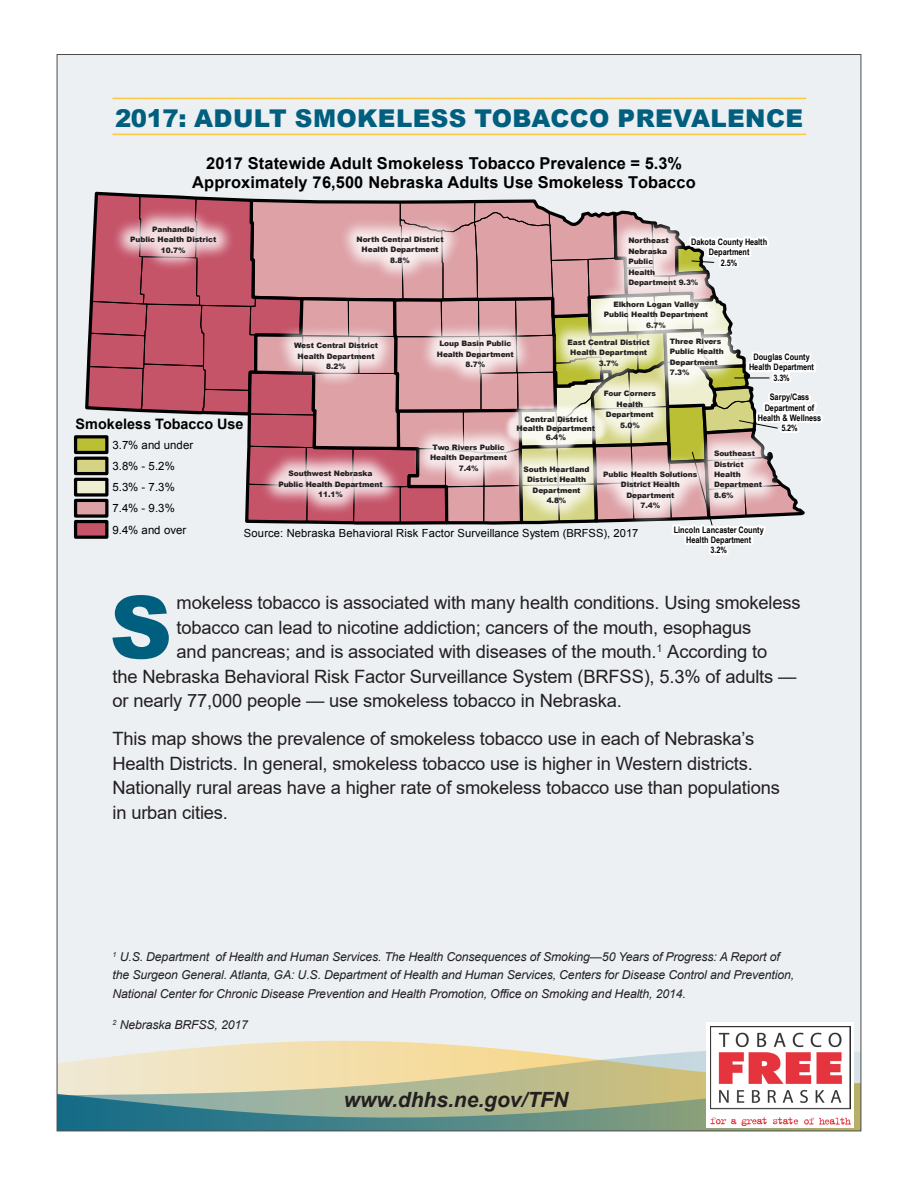
<style>
.page{position:relative;width:918px;height:1188px;background:#fff}
.page>*{position:absolute;margin:0;border:0;box-sizing:border-box;transform-origin:0 0}
.t1{font:900 86.7px "Arial";color:#005f7e}
.t2{font:900 24.45px "Arial";letter-spacing:.015em;color:#005f7e}
.t3{font:italic 700 21px "Arial";color:#231f20}
.t4{font:18.3px/24.5px "Arial";letter-spacing:-.01em;color:#231f20}
.t5{font:700 16.35px/19.2px "Arial";letter-spacing:.005em;color:#000;text-align:center}
.t6{font:700 14.4px "Arial";letter-spacing:-.005em;color:#000}
.t7{font:italic 12.3px/18.3px "Arial";letter-spacing:-.01em;color:#231f20}
.t8{font:11.4px/21.1px "Arial";letter-spacing:.01em;color:#000}
.t9{font:11.25px "Arial";letter-spacing:.005em;color:#000}
.t10{font:700 9px/10.4px "Arial Narrow";color:#000;text-align:center}
.t11{font:900 7.65px/9.1px "Arial";letter-spacing:-.01em;color:#231f20;text-align:center}
.t12{font:900 7.5px/10.5px "Arial";letter-spacing:-.01em;color:#231f20;text-align:center}
</style>
<div class="page">
<div style="left:57px;top:55px;width:804px;height:1076px;background:#ecf0f3"></div>
<svg style="left:208px;top:1041px;width:270px;height:6px"></svg>
<svg style="left:59px;top:1047px;width:800px;height:30px;background:#e9ddb6"></svg>
<svg style="left:59px;top:1077px;width:800px;height:52px;background:#94ab93"></svg>
<hr style="left:113px;top:98px;width:693px;height:1px;background:#fec842">
<svg style="left:73px;top:133px;width:734px;height:404px"></svg>
<div style="left:76px;top:437px;width:31px;height:15px;background:#babf33"></div>
<div style="left:74px;top:435px;width:34px;height:19px;border:3px solid #000"></div>
<div style="left:76px;top:458px;width:31px;height:16px;background:#d4d484"></div>
<div style="left:74px;top:457px;width:34px;height:18px;border:3px solid #000"></div>
<div style="left:76px;top:479px;width:31px;height:16px;background:#eeeed0"></div>
<div style="left:74px;top:478px;width:34px;height:19px;border:3px solid #000"></div>
<div style="left:76px;top:500px;width:31px;height:16px;background:#dda1a6"></div>
<div style="left:74px;top:499px;width:34px;height:19px;border:3px solid #000"></div>
<div style="left:76px;top:522px;width:31px;height:15px;background:#c55469"></div>
<div style="left:74px;top:520px;width:34px;height:19px;border:3px solid #000"></div>
<svg style="left:86px;top:192px;width:737px;height:363px"></svg>
<div style="left:112px;top:207px;width:123px;height:64px;background:#fff;opacity:.81"></div>
<div style="left:276px;top:324px;width:121px;height:64px;background:#fff;opacity:.81"></div>
<div style="left:419px;top:322px;width:114px;height:64px;background:#fff;opacity:.81"></div>
<div style="left:338px;top:218px;width:124px;height:63px;background:#fff;opacity:.81"></div>
<div style="left:260px;top:452px;width:142px;height:64px;background:#fff;opacity:.81"></div>
<div style="left:412px;top:426px;width:114px;height:63px;background:#fff;opacity:.81"></div>
<div style="left:610px;top:219px;width:107px;height:86px;background:#fff;opacity:.81"></div>
<div style="left:586px;top:282px;width:141px;height:64px;background:#fff;opacity:.81"></div>
<div style="left:651px;top:319px;width:92px;height:75px;background:#fff;opacity:.81"></div>
<div style="left:695px;top:432px;width:86px;height:85px;background:#fff;opacity:.81"></div>
<div style="left:585px;top:453px;width:131px;height:74px;background:#fff;opacity:.81"></div>
<div style="left:505px;top:448px;width:103px;height:74px;background:#fff;opacity:.81"></div>
<div style="left:549px;top:320px;width:120px;height:64px;background:#fff;opacity:.81"></div>
<div style="left:586px;top:372px;width:88px;height:74px;background:#fff;opacity:.81"></div>
<div style="left:504px;top:403px;width:104px;height:50px;background:#fff;opacity:.75"></div>
<div style="left:706px;top:1022px;width:148px;height:106px;background:#fff"></div>
<img style="left:711px;top:1026px;width:140px;height:99px">
<h1 class="t2" style="left:115px;top:100px;width:689px">2017: ADULT SMOKELESS TOBACCO PREVALENCE</h1>
<p class="t5" style="left:192px;top:154px;width:505px">2017 Statewide Adult Smokeless Tobacco Prevalence = 5.3%<br>Approximately 76,500 Nebraska Adults Use Smokeless Tobacco</p>
<p class="t12" style="left:130px;top:223px;width:88px">Panhandle<br>Public Health District<br>10.7%</p>
<p class="t12" style="left:357px;top:234px;width:89px">North Central District<br>Health Department<br>8.8%</p>
<p class="t12" style="left:628px;top:235px;width:72px;text-align:left">Northeast<br>Nebraska<br>Public<br>Health<br>Department 9.3%</p>
<p class="t12" style="left:604px;top:299px;width:106px">Elkhorn Logan Valley<br>Public Health Department<br>6.7%</p>
<p class="t12" style="left:670px;top:335px;width:56px;text-align:left">Three Rivers<br>Public Health<br>Department<br>7.3%</p>
<p class="t10" style="left:691px;top:236px;width:78px">Dakota County Health<br>Department<br>2.5%</p>
<p class="t12" style="left:568px;top:336px;width:84px">East Central District<br>Health Department<br>3.7%</p>
<p class="t12" style="left:604px;top:388px;width:54px">Four Corners<br>Health<br>Department<br>5.0%</p>
<p class="t12" style="left:294px;top:340px;width:86px">West Central District<br>Health Department<br>8.2%</p>
<p class="t12" style="left:437px;top:338px;width:79px">Loup Basin Public<br>Health Department<br>8.7%</p>
<p class="t10" style="left:749px;top:351px;width:67px">Douglas County<br>Health Department<br>3.3%</p>
<p class="t10" style="left:758px;top:392px;width:65px">Sarpy/Cass<br>Department of<br>Health &amp; Wellness<br>5.2%</p>
<p class="t11" style="left:517px;top:414px;width:80px">Central District<br>Health Department<br>6.4%</p>
<h3 class="t6" style="left:76px;top:414px;width:170px">Smokeless Tobacco Use</h3>
<h3 class="t8" style="left:113px;top:435px;width:82px">3.7% and under<br>3.8% - 5.2%<br>5.3% - 7.3%<br>7.4% - 9.3%<br>9.4% and over</h3>
<p class="t12" style="left:430px;top:442px;width:79px">Two Rivers Public<br>Health Department<br>7.4%</p>
<p class="t12" style="left:714px;top:448px;width:49px;text-align:left">Southeast<br>District<br>Health<br>Department<br>8.6%</p>
<p class="t12" style="left:524px;top:464px;width:67px">South Heartland<br>District Health<br>Department<br>4.8%</p>
<p class="t12" style="left:278px;top:468px;width:106px">Southwest Nebraska<br>Public Health Department<br>11.1%</p>
<p class="t12" style="left:603px;top:469px;width:96px">Public Health Solutions<br>District Health<br>Department<br>7.4%</p>
<p class="t12" style="left:525px;top:474px;width:63px">Cen al District</p>
<p class="t12" style="left:517px;top:484px;width:79px">Health Department</p>
<p class="t12" style="left:546px;top:495px;width:14px">6 4</p>
<p class="t10" style="left:674px;top:524px;width:92px">Lincoln Lancaster County<br>Health Department<br>3.2%</p>
<h3 class="t9" style="left:244px;top:526px;width:396px">Source: Nebraska Behavioral Risk Factor Surveillance System (BRFSS), 2017</h3>
<p class="t1" style="left:109px;top:564px;width:64px">S</p>
<p class="t4" style="left:177px;top:590px;width:625px">mokeless tobacco is associated with many health conditions. Using smokeless</p>
<p class="t4" style="left:177px;top:615px;width:576px">tobacco can lead to nicotine addiction; cancers of the mouth, esophagus</p>
<p class="t4" style="left:177px;top:639px;width:592px">and pancreas; and is associated with diseases of the mouth.<sup>1</sup> According to</p>
<p class="t4" style="left:113px;top:664px;width:685px">the Nebraska Behavioral Risk Factor Surveillance System (BRFSS), 5.3% of adults —</p>
<p class="t4" style="left:113px;top:688px;width:511px">or nearly 77,000 people — use smokeless tobacco in Nebraska.</p>
<p class="t4" style="left:113px;top:727px;width:669px">This map shows the prevalence of smokeless tobacco use in each of Nebraska’s Health Districts. In general, smokeless tobacco use is higher in Western districts.<br>Nationally rural areas have a higher rate of smokeless tobacco use than populations in urban cities.</p>
<p class="t7" style="left:113px;top:948px;width:683px"><sup>1</sup> U.S. Department of Health and Human Services. The Health Consequences of Smoking—50 Years of Progress: A Report of the Surgeon General. Atlanta, GA: U.S. Department of Health and Human Services, Centers for Disease Control and Prevention,<br>National Center for Chronic Disease Prevention and Health Promotion, Office on Smoking and Health, 2014.</p>
<p class="t7" style="left:113px;top:1016px;width:137px"><sup>2</sup> Nebraska BRFSS, 2017</p>
<p class="t3" style="left:344px;top:1086px;width:226px">www.dhhs.ne.gov/TFN</p>
</div>
